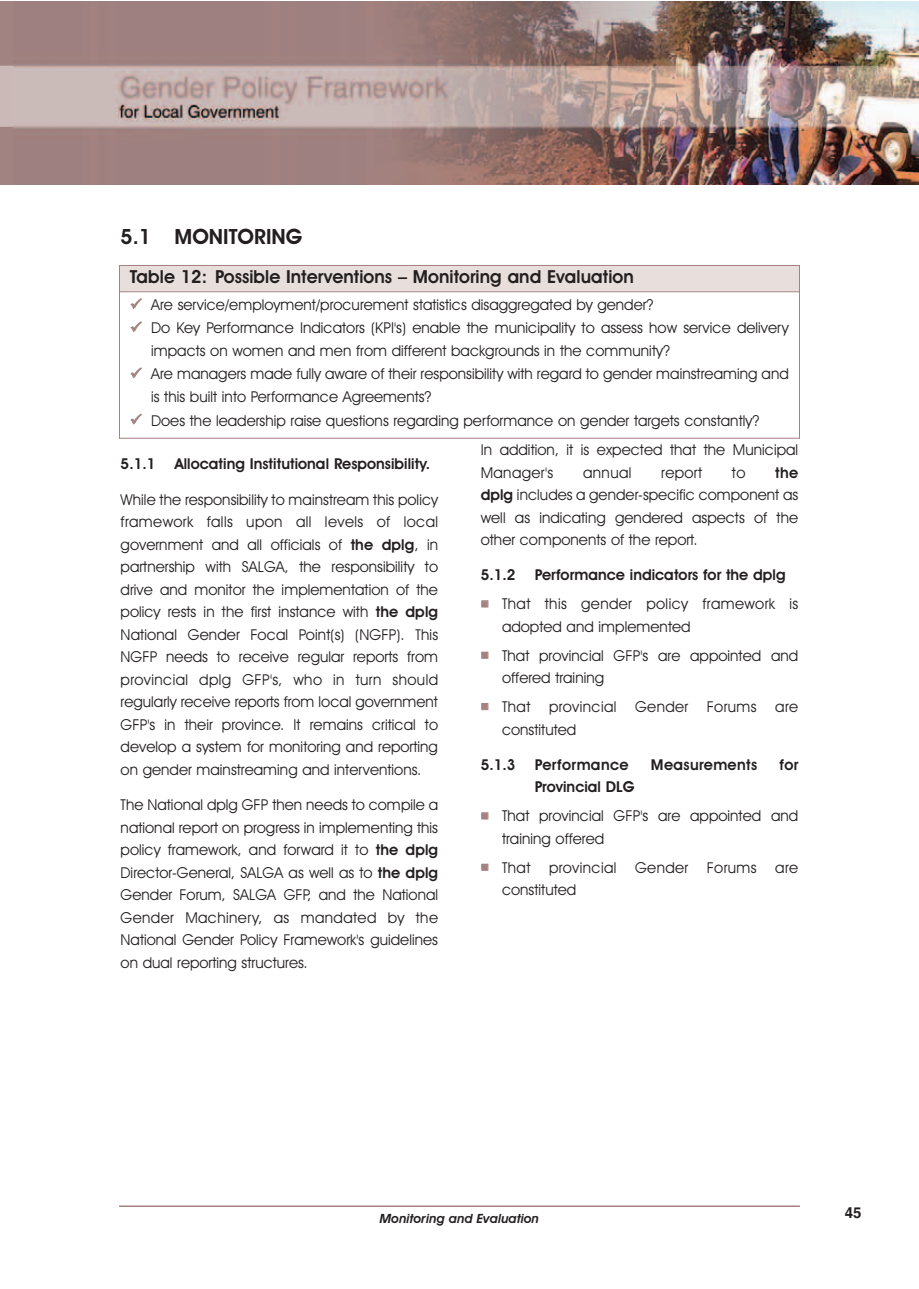
<style>
.page{position:relative;width:919px;height:1289px;background:#fff}
.page>*{position:absolute;margin:0;border:0;box-sizing:border-box;transform-origin:0 0}
.t1{font:21px "TT1 F6 O00";color:#231f20}
.t2{font:18px "TT1 F6 O00";color:#231f20}
.t3{font:15px/22.5px "TT1 F3 O00";color:#231f20}
.t4{font:15px/22.5px "TT1 F3 O00";letter-spacing:.025em;color:#231f20}
.t5{font:15px "TT1 F6 O00";color:#231f20}
.t6{font:15px "TT1 F6 O00";letter-spacing:.025em;color:#231f20}
.t7{font:700 15px "Helvetica";color:#231f20}
.t8{font:12.75px "TT1 FCO00";color:#231f20}
.s1{font-family:"TT1 F9 O00";color:#a38280}
.s2{font-family:"TT1 F6 O00"}
</style>
<div class="page">
<img style="left:0;top:1px;width:918px;height:183px">
<hr style="left:119px;top:1205px;width:680px;height:1px;background:#a38280">
<div style="left:119px;top:265px;width:680px;height:27px;background:#e8dfdd"></div>
<hr style="left:119px;top:265px;width:1px;height:173px;background:#a38280">
<hr style="left:799px;top:265px;width:1px;height:173px;background:#a38280">
<hr style="left:119px;top:265px;width:680px;height:1px;background:#a38280">
<hr style="left:119px;top:291px;width:680px;height:1px;background:#a38280">
<hr style="left:119px;top:438px;width:680px;height:1px;background:#a38280">
<h1 class="t1" style="left:121px;top:229px;width:183px">5.1 MONITORING</h1>
<p class="t2" style="left:130px;top:270px;width:505px">Table 12: Possible Interventions – Monitoring and Evaluation</p>
<p class="t3" style="left:130px;top:295px;width:525px"><span class="s1">-</span> Are service/employment/procurement statistics disaggregated by gender?</p>
<p class="t3" style="left:151px;top:318px;width:639px;line-height:23px;text-indent:-21px"><span class="s1">-</span> Do Key Performance Indicators (KPI's) enable the municipality to assess how service delivery impacts on women and men from different backgrounds in the community?</p>
<p class="t3" style="left:151px;top:364px;width:639px;line-height:23px;text-indent:-21px"><span class="s1">-</span> Are managers made fully aware of their responsibility with regard to gender mainstreaming and is this built into Performance Agreements?</p>
<p class="t3" style="left:130px;top:410px;width:630px"><span class="s1">-</span> Does the leadership raise questions regarding performance on gender targets constantly?</p>
<p class="t5" style="left:121px;top:458px;width:36px">5.1.1</p>
<p class="t5" style="left:175px;top:458px;width:257px">Allocating Institutional Responsibility.</p>
<p class="t3" style="left:121px;top:489px;width:319px;text-align:justify">While the responsibility to mainstream this policy framework falls upon all levels of local government and all officials of <span class="s2">the dplg</span>, in partnership with SALGA, the responsibility to drive and monitor the implementation of the policy rests in the first instance with <span class="s2">the dplg </span>National Gender Focal Point(s) (NGFP). This NGFP needs to receive regular reports from provincial dplg GFP's, who in turn should regularly receive reports from local government GFP's in their province. It remains critical to develop a system for monitoring and reporting on gender mainstreaming and interventions.</p>
<p class="t3" style="left:121px;top:795px;width:319px;text-align:justify">The National dplg GFP then needs to compile a national report on progress in implementing this policy framework, and forward it to <span class="s2">the dplg </span>Director-General, SALGA as well as to <span class="s2">the dplg </span>Gender Forum, SALGA GFP, and the National Gender Machinery, as mandated by the National Gender Policy Framework's guidelines on dual reporting structures.</p>
<p class="t3" style="left:480px;top:440px;width:319px">In addition, it is expected that the Municipal<br>Manager's</p>
<p class="t3" style="left:583px;top:462px;width:50px">annual</p>
<p class="t3" style="left:661px;top:462px;width:42px">report</p>
<p class="t3" style="left:731px;top:462px;width:15px">to</p>
<p class="t5" style="left:775px;top:467px;width:25px">the</p>
<p class="t3" style="left:480px;top:485px;width:319px;text-align:justify"><span class="s2">dplg</span> includes a gender-specific component as well as indicating gendered aspects of the other components of the report.</p>
<p class="t5" style="left:480px;top:569px;width:36px">5.1.2</p>
<p class="t5" style="left:534px;top:569px;width:252px">Performance indicators for the dplg</p>
<p class="t4" style="left:502px;top:594px;width:298px">That this gender policy framework is adopted and implemented</p>
<p class="t3" style="left:502px;top:645px;width:297px">That provincial GFP's are appointed and offered training</p>
<p class="t4" style="left:502px;top:697px;width:298px">That provincial Gender Forums are constituted</p>
<p class="t5" style="left:480px;top:759px;width:36px">5.1.3</p>
<p class="t6" style="left:534px;top:759px;width:95px">Performance</p>
<p class="t6" style="left:651px;top:759px;width:108px">Measurements</p>
<p class="t5" style="left:779px;top:759px;width:20px">for</p>
<p class="t5" style="left:534px;top:781px;width:101px">Provincial DLG</p>
<p class="t3" style="left:502px;top:806px;width:297px">That provincial GFP's are appointed and training offered</p>
<p class="t4" style="left:502px;top:857px;width:298px">That provincial Gender Forums are constituted</p>
<p class="t8" style="left:380px;top:1214px;width:161px">Monitoring and Evaluation</p>
<p class="t7" style="left:844px;top:1203px;width:18px">45</p>
</div>
